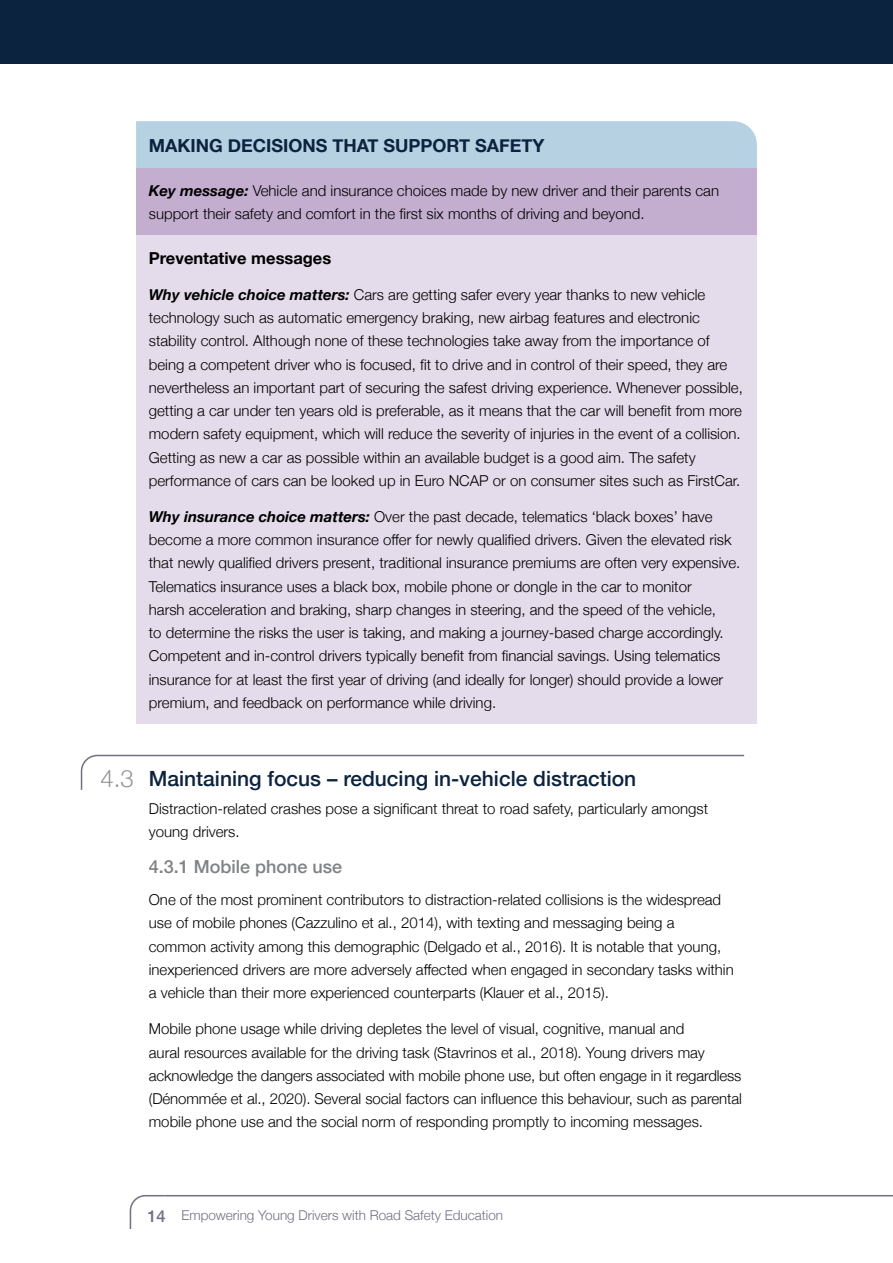
<style>
.page{position:relative;width:893px;height:1263px;background:#0c233f}
.page>*{position:absolute;margin:0;border:0;box-sizing:border-box;transform-origin:0 0}
.t1{font:300 24px "Helvetica Neue";color:#939598}
.t2{font:500 21px "Helvetica Neue";color:#0c233f}
.t3{font:700 18px "Helvetica Neue";color:#0c233f}
.t4{font:500 18px "Helvetica Neue";color:#808285}
.t5{font:700 16.5px "Helvetica Neue";color:#000}
.t6{font:300 15px/23.2px "Helvetica Neue";color:#000}
.t7{font:300 13.5px "Helvetica Neue";color:#6f7084}
.s1{font-weight:700;font-style:italic}
.s2{font-weight:500;font-size:16.5px}
</style>
<div class="page">
<div style="left:0;top:65px;width:893px;height:1198px;background:#fff"></div>
<hr style="left:164px;top:1195px;width:729px;height:1px;background:#6f7084">
<svg style="left:129px;top:1195px;width:37px;height:34px"></svg>
<div style="left:136px;top:121px;width:621px;height:47px;background:#b6d1e2"></div>
<div style="left:136px;top:169px;width:621px;height:66px;background:#c4aecf"></div>
<div style="left:136px;top:235px;width:621px;height:45px;background:#e5dceb"></div>
<div style="left:136px;top:272px;width:621px;height:230px;background:#e5dceb"></div>
<div style="left:136px;top:494px;width:621px;height:230px;background:#e5dceb"></div>
<hr style="left:136px;top:755px;width:608px;height:1px;background:#6f7084">
<svg style="left:80px;top:754px;width:58px;height:36px"></svg>
<p class="t3" style="left:149px;top:131px;width:397px">MAKING DECISIONS THAT SUPPORT SAFETY</p>
<p class="t6" style="left:149px;top:178px;width:572px"><span class="s1">Key message:</span> Vehicle and insurance choices made by new driver and their parents can support their safety and comfort in the first six months of driving and beyond.</p>
<p class="t5" style="left:149px;top:245px;width:184px">Preventative messages</p>
<p class="t6" style="left:149px;top:282px;width:595px"><span class="s1">Why vehicle choice matters:</span> Cars are getting safer every year thanks to new vehicle technology such as automatic emergency braking, new airbag features and electronic stability control. Although none of these technologies take away from the importance of being a competent driver who is focused, fit to drive and in control of their speed, they are nevertheless an important part of securing the safest driving experience. Whenever possible, getting a car under ten years old is preferable, as it means that the car will benefit from more modern safety equipment, which will reduce the severity of injuries in the event of a collision.<br>Getting as new a car as possible within an available budget is a good aim. The safety performance of cars can be looked up in Euro NCAP or on consumer sites such as FirstCar.</p>
<p class="t6" style="left:149px;top:504px;width:593px"><span class="s1">Why insurance choice matters:</span> Over the past decade, telematics ‘black boxes’ have become a more common insurance offer for newly qualified drivers. Given the elevated risk that newly qualified drivers present, traditional insurance premiums are often very expensive.<br>Telematics insurance uses a black box, mobile phone or dongle in the car to monitor<br>harsh acceleration and braking, sharp changes in steering, and the speed of the vehicle,<br>to determine the risks the user is taking, and making a journey-based charge accordingly.<br>Competent and in-control drivers typically benefit from financial savings. Using telematics insurance for at least the first year of driving (and ideally for longer) should provide a lower premium, and feedback on performance while driving.</p>
<h1 class="t1" style="left:101px;top:759px;width:35px">4.3</h1>
<h2 class="t2" style="left:149px;top:761px;width:489px">Maintaining focus – reducing in-vehicle distraction</h2>
<p class="t6" style="left:149px;top:796px;width:561px">Distraction-related crashes pose a significant threat to road safety, particularly amongst young drivers.</p>
<p class="t4" style="left:149px;top:852px;width:195px">4.3.1 Mobile phone use</p>
<p class="t6" style="left:149px;top:887px;width:586px">One of the most prominent contributors to distraction-related collisions is the widespread use of mobile phones (Cazzulino et al., 2014), with texting and messaging being a common activity among this demographic (Delgado et al., 2016). It is notable that young, inexperienced drivers are more adversely affected when engaged in secondary tasks within a vehicle than their more experienced counterparts (Klauer et al., 2015).</p>
<p class="t6" style="left:149px;top:1016px;width:595px">Mobile phone usage while driving depletes the level of visual, cognitive, manual and<br>aural resources available for the driving task (Stavrinos et al., 2018). Young drivers may acknowledge the dangers associated with mobile phone use, but often engage in it regardless (Dénommée et al., 2020). Several social factors can influence this behaviour, such as parental mobile phone use and the social norm of responding promptly to incoming messages.</p>
<p class="t7" style="left:147px;top:1204px;width:357px"><span class="s2">14</span> Empowering Young Drivers with Road Safety Education</p>
</div>
